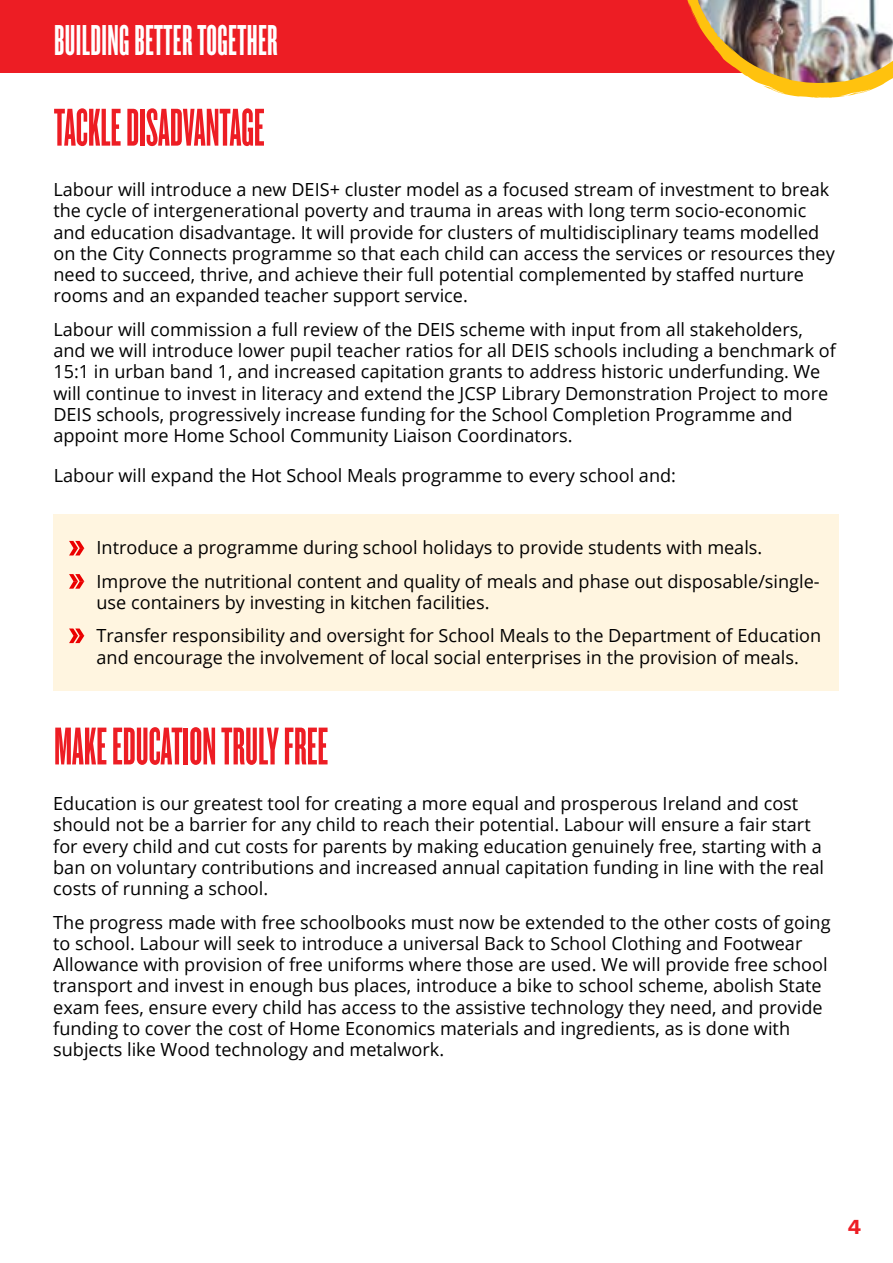
<style>
.page{position:relative;width:893px;height:1263px;background:#fff}
.page>*{position:absolute;margin:0;border:0;box-sizing:border-box;transform-origin:0 0}
.t1{font:55.35px "Knockout HTF66 Full Flyweight";color:#ed1d24}
.t2{font:45px "Knockout HTF66 Full Flyweight";letter-spacing:.01em;color:#fff}
.t3{font:700 21.3px "Work Sans";color:#ed1d24}
.t4{font:18.15px/21.3px "Open Sans";color:#000}
</style>
<div class="page">
<div style="left:0;top:0;width:893px;height:72px;background:#ed1d24"></div>
<img style="left:679px;top:0;width:214px;height:98px">
<div style="left:53px;top:514px;width:785px;height:176px;background:#fff5e0"></div>
<svg style="left:69px;top:541px;width:15px;height:14px"></svg>
<svg style="left:69px;top:574px;width:15px;height:15px"></svg>
<svg style="left:69px;top:628px;width:15px;height:15px"></svg>
<h2 class="t2" style="left:54px;top:18px;width:225px">BUILDING BETTER TOGETHER</h2>
<h1 class="t1" style="left:54px;top:100px;width:212px">TACKLE DISADVANTAGE</h1>
<p class="t4" style="left:53px;top:178px;width:783px">Labour will introduce a new DEIS+ cluster model as a focused stream of investment to break the cycle of intergenerational poverty and trauma in areas with long term socio-economic and education disadvantage. It will provide for clusters of multidisciplinary teams modelled on the City Connects programme so that each child can access the services or resources they need to succeed, thrive, and achieve their full potential complemented by staffed nurture rooms and an expanded teacher support service.</p>
<p class="t4" style="left:53px;top:318px;width:784px">Labour will commission a full review of the DEIS scheme with input from all stakeholders, and we will introduce lower pupil teacher ratios for all DEIS schools including a benchmark of 15:1 in urban band 1, and increased capitation grants to address historic underfunding. We will continue to invest in literacy and extend the JCSP Library Demonstration Project to more DEIS schools, progressively increase funding for the School Completion Programme and appoint more Home School Community Liaison Coordinators.</p>
<p class="t4" style="left:54px;top:464px;width:624px">Labour will expand the Hot School Meals programme to every school and:</p>
<p class="t4" style="left:97px;top:531px;width:725px;line-height:33.3px">Introduce a programme during school holidays to provide students with meals.<br>Improve the nutritional content and quality of meals and phase out disposable/single-</p>
<p class="t4" style="left:97px;top:585px;width:726px;line-height:33.3px">use containers by investing in kitchen facilities.<br>Transfer responsibility and oversight for School Meals to the Department of Education</p>
<p class="t4" style="left:97px;top:646px;width:704px">and encourage the involvement of local social enterprises in the provision of meals.</p>
<h1 class="t1" style="left:54px;top:719px;width:276px">MAKE EDUCATION TRULY FREE</h1>
<p class="t4" style="left:53px;top:792px;width:772px">Education is our greatest tool for creating a more equal and prosperous Ireland and cost should not be a barrier for any child to reach their potential. Labour will ensure a fair start for every child and cut costs for parents by making education genuinely free, starting with a ban on voluntary contributions and increased annual capitation funding in line with the real costs of running a school.</p>
<p class="t4" style="left:53px;top:911px;width:779px">The progress made with free schoolbooks must now be extended to the other costs of going to school. Labour will seek to introduce a universal Back to School Clothing and Footwear Allowance with provision of free uniforms where those are used. We will provide free school transport and invest in enough bus places, introduce a bike to school scheme, abolish State exam fees, ensure every child has access to the assistive technology they need, and provide funding to cover the cost of Home Economics materials and ingredients, as is done with subjects like Wood technology and metalwork.</p>
<p class="t3" style="left:848px;top:1211px;width:15px">4</p>
</div>
